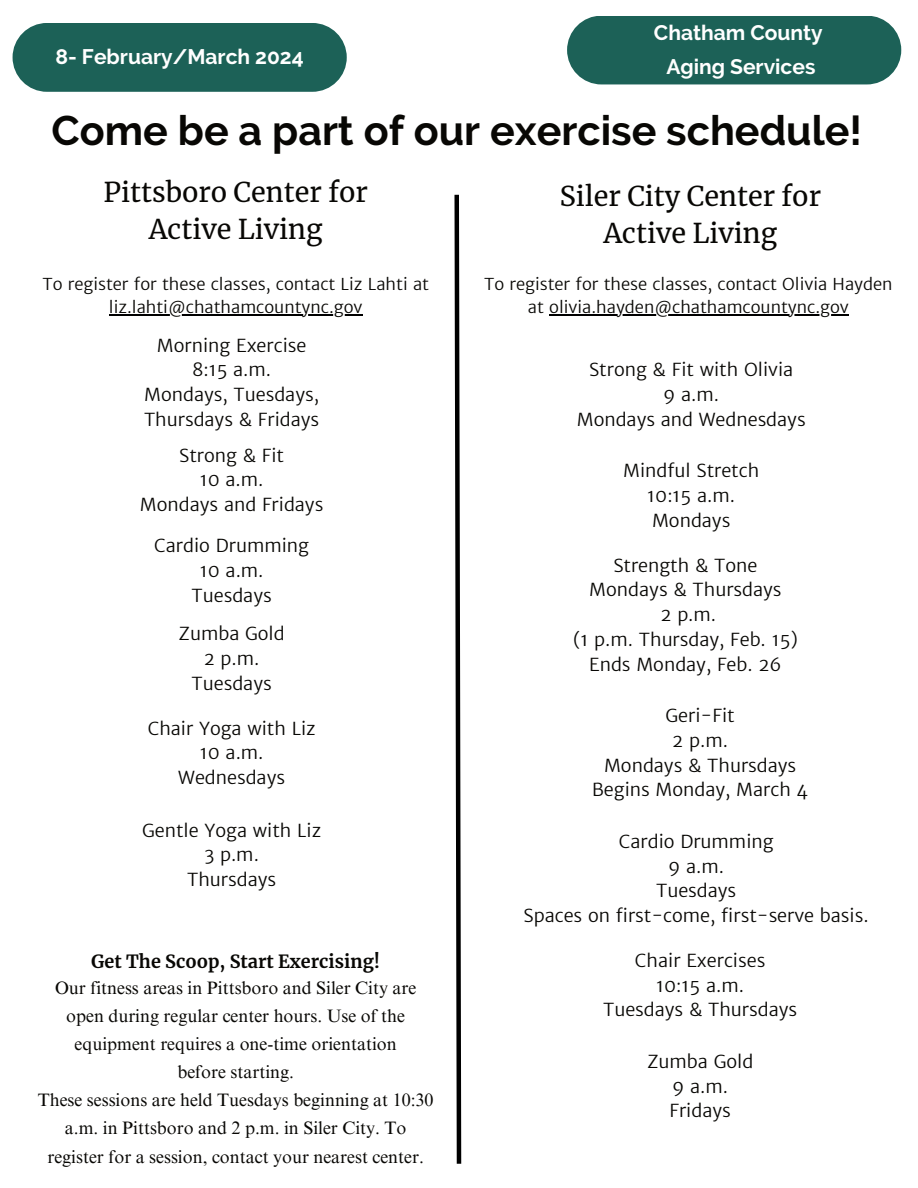
<style>
.page{position:relative;width:918px;height:1188px;background:#fff}
.page>*{position:absolute;margin:0;border:0;box-sizing:border-box;transform-origin:0 0}
.t1{font:700 41.25px "Raleway";color:#080704}
.t2{font:27px/37.2px "Merriweather";color:#080704;text-align:center}
.t3{font:700 21px/33.8px "Raleway";color:#fff;text-align:center}
.t4{font:300 18px/24.8px "Merriweather Sans";color:#080704;text-align:center}
.t5{font:18px/28.2px "Times NRMT Pro";color:#080704;text-align:center}
.t6{font:700 18px "Merriweather";color:#080704}
.t7{font:300 16.5px/22.5px "Merriweather Sans";color:#080704;text-align:center}
</style>
<div class="page">
<div style="left:13px;top:23px;width:334px;height:69px;background:#1c6157;border-radius:34px"></div>
<div style="left:567px;top:16px;width:334px;height:68px;background:#1c6157;border-radius:34px"></div>
<svg style="left:454px;top:194px;width:8px;height:970px"></svg>
<hr style="left:109px;top:314px;width:254px;height:1px;background:#000">
<hr style="left:549px;top:314px;width:300px;height:1px;background:#000">
<p class="t3" style="left:654px;top:16px;width:170px">Chatham County<br>Aging Services</p>
<h1 class="t1" style="left:52px;top:107px;width:812px">Come be a part of our exercise schedule!</h1>
<h2 class="t2" style="left:104px;top:172px;width:266px">Pittsboro Center for<br>Active Living</h2>
<h2 class="t2" style="left:560px;top:177px;width:263px">Siler City Center for<br>Active Living</h2>
<p class="t3" style="left:56px;top:40px;width:250px">8- February/March 2024</p>
<p class="t7" style="left:42px;top:273px;width:388px">To register for these classes, contact Liz Lahti at liz.lahti@chathamcountync.gov</p>
<p class="t7" style="left:484px;top:273px;width:410px">To register for these classes, contact Olivia Hayden at olivia.hayden@chathamcountync.gov</p>
<p class="t4" style="left:144px;top:333px;width:177px">Morning Exercise<br>8:15 a.m.<br>Mondays, Tuesdays,<br>Thursdays &amp; Fridays</p>
<p class="t4" style="left:140px;top:443px;width:185px">Strong &amp; Fit<br>10 a.m.<br>Mondays and Fridays</p>
<p class="t4" style="left:154px;top:533px;width:156px">Cardio Drumming<br>10 a.m.<br>Tuesdays</p>
<p class="t4" style="left:179px;top:621px;width:108px">Zumba Gold<br>2 p.m.<br>Tuesdays</p>
<p class="t4" style="left:148px;top:715px;width:169px">Chair Yoga with Liz<br>10 a.m.<br>Wednesdays</p>
<p class="t4" style="left:142px;top:818px;width:180px">Gentle Yoga with Liz<br>3 p.m.<br>Thursdays</p>
<p class="t6" style="left:91px;top:949px;width:290px">Get The Scoop, Start Exercising!</p>
<p class="t5" style="left:38px;top:975px;width:397px">Our fitness areas in Pittsboro and Siler City are open during regular center hours. Use of the equipment requires a one-time orientation<br>before starting.<br>These sessions are held Tuesdays beginning at 10:30 a.m. in Pittsboro and 2 p.m. in Siler City. To register for a session, contact your nearest center.</p>
<p class="t4" style="left:577px;top:357px;width:230px">Strong &amp; Fit with Olivia<br>9 a.m.<br>Mondays and Wednesdays</p>
<p class="t4" style="left:623px;top:458px;width:137px">Mindful Stretch<br>10:15 a.m.<br>Mondays</p>
<p class="t4" style="left:573px;top:553px;width:226px">Strength &amp; Tone<br>Mondays &amp; Thursdays<br>2 p.m.<br>(1 p.m. Thursday, Feb. 15)<br>Ends Monday, Feb. 26</p>
<p class="t4" style="left:592px;top:703px;width:218px">Geri-Fit<br>2 p.m.<br>Mondays &amp; Thursdays<br>Begins Monday, March 4</p>
<p class="t4" style="left:524px;top:829px;width:347px">Cardio Drumming<br>9 a.m.<br>Tuesdays<br>Spaces on first-come, first-serve basis.</p>
<p class="t4" style="left:603px;top:948px;width:196px">Chair Exercises<br>10:15 a.m.<br>Tuesdays &amp; Thursdays</p>
<p class="t4" style="left:647px;top:1049px;width:108px">Zumba Gold<br>9 a.m.<br>Fridays</p>
</div>
